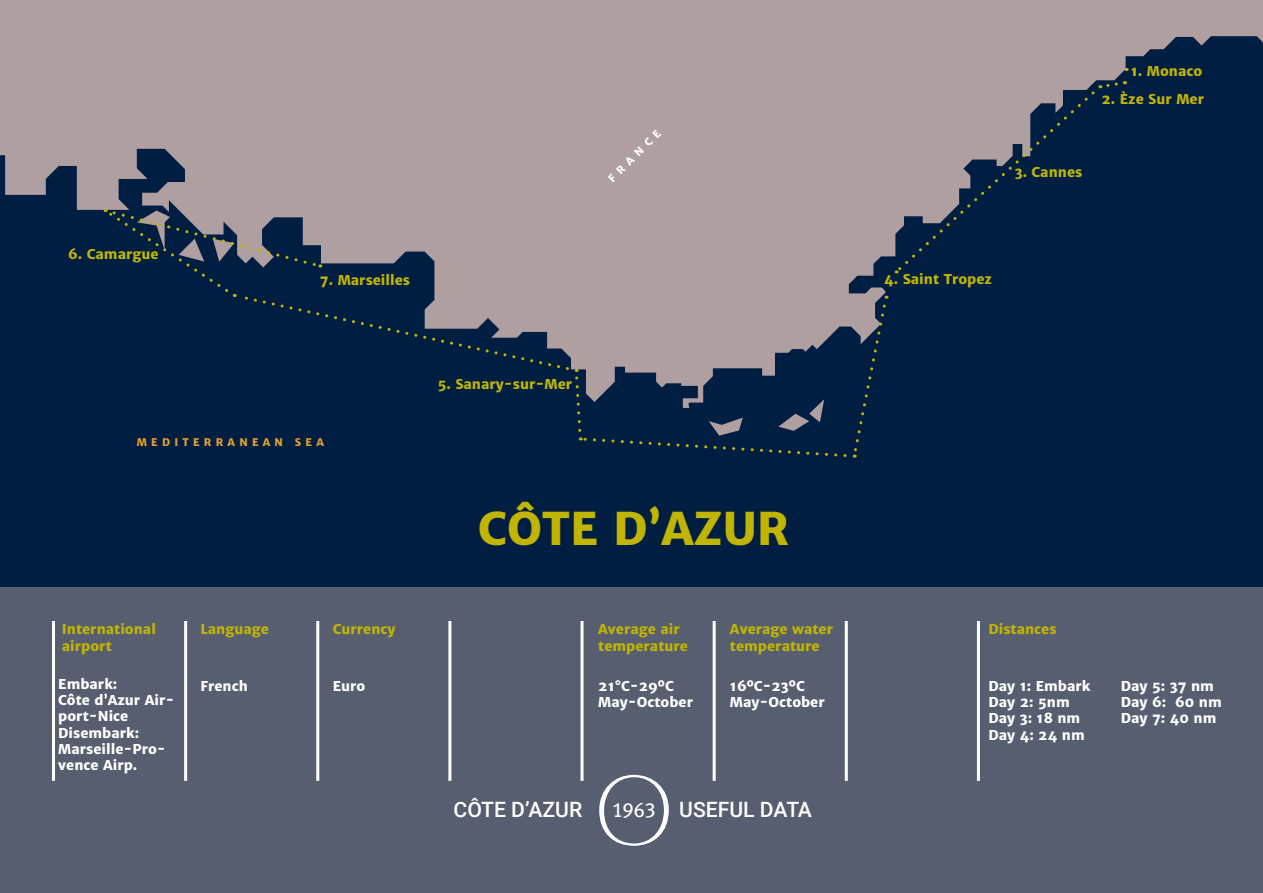
<style>
.page{position:relative;width:1263px;height:893px;background:#001e42}
.page>*{position:absolute;margin:0;border:0;box-sizing:border-box;transform-origin:0 0}
.t1{font:800 45.3px "Merriweather Sans";color:#c1b503}
.t2{font:500 21.15px "Roboto";color:#fff}
.t3{font:20.55px "Meta Plus Book Caps";color:#fff}
.t4{font:800 13.65px/16.4px "Merriweather Sans";color:#fff}
.t5{font:800 13.65px/16.4px "Merriweather Sans";color:#c1b503}
.t6{font:800 10.65px "Merriweather Sans";letter-spacing:.4em;color:#e6a22a}
.t7{font:800 10.5px "Merriweather Sans";color:#fff}
</style>
<div class="page">
<div style="left:0;top:587px;width:1263px;height:306px;background:#575e70"></div>
<hr style="left:52px;top:621px;width:3px;height:160px;background:#fff">
<hr style="left:580px;top:621px;width:3px;height:160px;background:#fff">
<hr style="left:316px;top:621px;width:3px;height:160px;background:#fff">
<hr style="left:845px;top:621px;width:3px;height:160px;background:#fff">
<hr style="left:184px;top:621px;width:3px;height:160px;background:#fff">
<hr style="left:713px;top:621px;width:3px;height:160px;background:#fff">
<hr style="left:448px;top:621px;width:3px;height:160px;background:#fff">
<hr style="left:977px;top:621px;width:3px;height:160px;background:#fff">
<svg style="left:0;top:0;width:1263px;height:298px;fill:#b09fa0"></svg>
<svg style="left:895px;top:68px;width:234px;height:205px"></svg>
<svg style="left:105px;top:209px;width:783px;height:249px"></svg>
<svg style="left:599px;top:775px;width:70px;height:71px"></svg>
<p class="t5" style="left:68px;top:246px;width:92px">6. Camargue</p>
<p class="t5" style="left:320px;top:272px;width:92px">7. Marseilles</p>
<p class="t7" style="left:605px;top:175px;width:71px;rotate:-45deg">FRANCE</p>
<p class="t5" style="left:1131px;top:63px;width:73px">1. Monaco</p>
<p class="t5" style="left:1101px;top:91px;width:104px">2. Èze Sur Mer</p>
<p class="t5" style="left:1015px;top:164px;width:69px">3. Cannes</p>
<p class="t5" style="left:884px;top:271px;width:109px">4. Saint Tropez</p>
<p class="t6" style="left:137px;top:435px;width:189px">MEDITERRANEAN SEA</p>
<p class="t5" style="left:438px;top:376px;width:136px">5. Sanary-sur-Mer</p>
<h1 class="t1" style="left:478px;top:499px;width:313px">CÔTE D’AZUR</h1>
<p class="t5" style="left:62px;top:621px;width:96px">International airport</p>
<p class="t5" style="left:200px;top:621px;width:70px">Language</p>
<p class="t5" style="left:333px;top:621px;width:64px">Currency</p>
<p class="t5" style="left:598px;top:621px;width:91px">Average air temperature</p>
<p class="t5" style="left:730px;top:621px;width:105px">Average water temperature</p>
<p class="t5" style="left:988px;top:621px;width:70px">Distances</p>
<p class="t4" style="left:58px;top:675px;width:118px">Embark:<br>Côte d’Azur Air&shy;port-Nice<br>Disembark:<br>Marseille-Pro&shy;vence Airp.</p>
<p class="t4" style="left:200px;top:677px;width:49px">French</p>
<p class="t4" style="left:333px;top:677px;width:34px">Euro</p>
<p class="t4" style="left:598px;top:677px;width:96px">21°C-29ºC<br>May-October</p>
<p class="t4" style="left:730px;top:677px;width:96px">16ºC-23ºC<br>May-October</p>
<p class="t4" style="left:988px;top:677px;width:103px">Day 1: Embark<br>Day 2: 5nm<br>Day 3: 18 nm<br>Day 4: 24 nm</p>
<p class="t4" style="left:1121px;top:677px;width:102px">Day 5: 37 nm<br>Day 6: 60 nm<br>Day 7: 40 nm</p>
<h2 class="t2" style="left:454px;top:795px;width:130px">CÔTE D’AZUR</h2>
<h2 class="t2" style="left:679px;top:795px;width:134px">USEFUL DATA</h2>
<h3 class="t3" style="left:612px;top:797px;width:45px">1963</h3>
</div>
